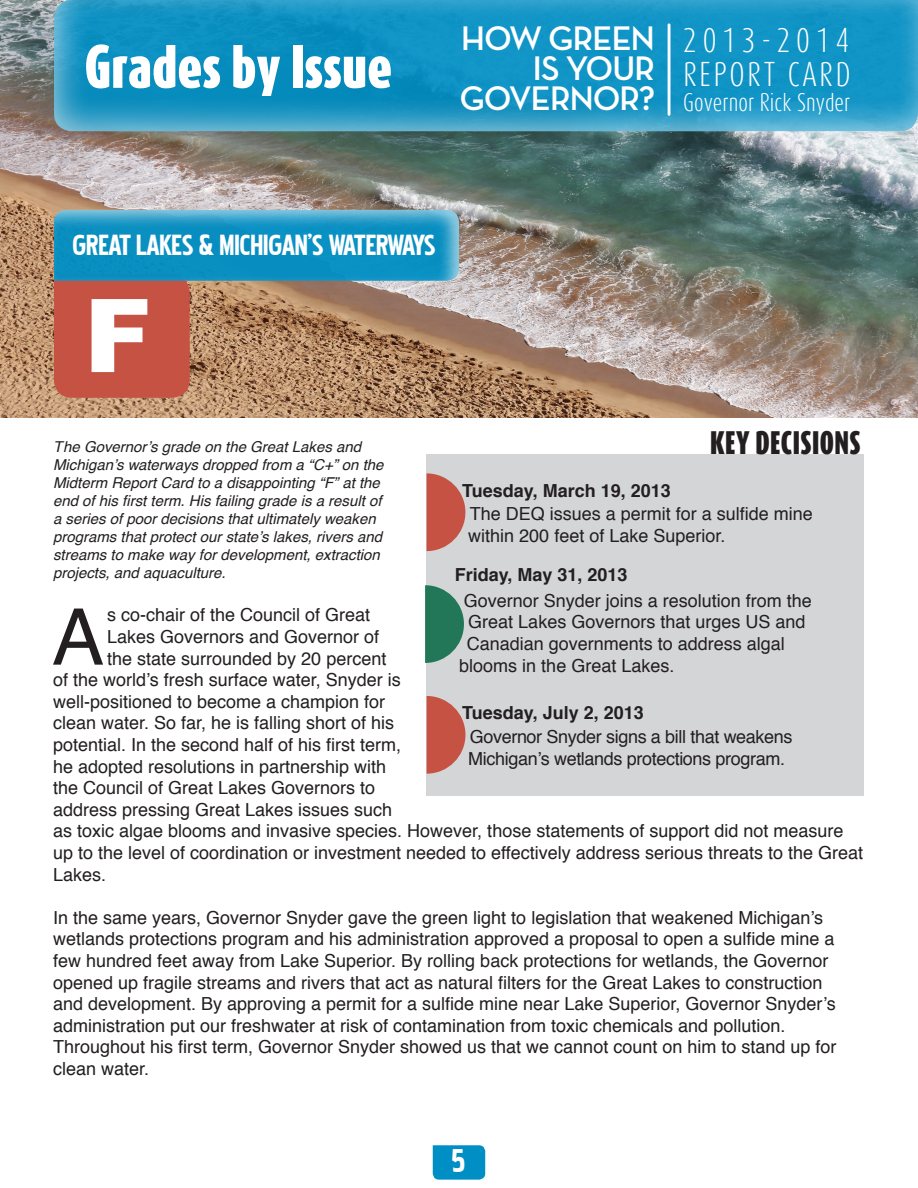
<style>
.page{position:relative;width:918px;height:1188px;background:#fff}
.page>*{position:absolute;margin:0;border:0;box-sizing:border-box;transform-origin:0 0}
.t1{font:900 102px "Arial";color:#fff}
.t2{font:78.3px "Helvetica";color:#231f20}
.t3{font:900 51px "Dax Compact";color:#fff}
.t4{font:40.8px "Pakenham";color:#fff}
.t5{font:36.15px "Pakenham";letter-spacing:-.02em;color:#fff}
.t6{font:700 34.65px/29.8px "Neutra Disp";letter-spacing:-.02em;color:#fff;text-align:right}
.t7{font:300 28.65px/34.3px "Dax Compact";letter-spacing:.095em;color:#fff}
.t8{font:900 27px "Dax Compact";letter-spacing:.015em;color:#231f20}
.t9{font:300 21.45px "Dax Compact";color:#fff}
.t10{font:18px/21.6px "Helvetica";color:#231f20}
.t11{font:18px/21.6px "Helvetica";letter-spacing:-.02em;color:#231f20}
.t12{font:700 18px "Helvetica";color:#231f20}
.t13{font:italic 15px/18px "Helvetica";color:#231f20}
.s1{font-family:"Neutra Disp";font-weight:700;font-size:34.65px}
</style>
<div class="page">
<img style="left:0;top:0;width:918px;height:418px">
<div style="left:433px;top:1145px;width:52px;height:35px;background:#008fc5"></div>
<svg style="left:53px;top:0;width:865px;height:133px;background:#1b96c4"></svg>
<hr style="left:668px;top:25px;width:2px;height:89px;background:#fff">
<div style="left:427px;top:454px;width:437px;height:342px;background:#d4d5d7"></div>
<svg style="left:54px;top:282px;width:405px;height:116px;background:#b4745b"></svg>
<svg style="left:53px;top:208px;width:406px;height:74px;background:#2295c0"></svg>
<svg style="left:425px;top:585px;width:39px;height:78px"></svg>
<svg style="left:427px;top:696px;width:38px;height:78px"></svg>
<svg style="left:427px;top:473px;width:38px;height:78px"></svg>
<h3 class="t3" style="left:85px;top:44px;width:309px">Grades by Issue</h3>
<h3 class="t6" style="left:461px;top:25px;width:195px">HOW GREEN<br>IS YOUR</h3>
<p class="t9" style="left:460px;top:93px;width:392px"><span class="s1">GOVERNOR?</span> Governor Rick Snyder</p>
<h3 class="t7" style="left:683px;top:25px;width:169px">2013-2014<br>REPORT CARD</h3>
<h3 class="t5" style="left:72px;top:221px;width:366px">GREAT LAKES &amp; MICHIGAN’S WATERWAYS</h3>
<h1 class="t1" style="left:84px;top:277px;width:70px">F</h1>
<p class="t13" style="left:53px;top:438px;width:310px">The Governor’s grade on the Great Lakes and</p>
<h3 class="t8" style="left:710px;top:431px;width:152px">KEY DECISIONS</h3>
<p class="t13" style="left:53px;top:456px;width:332px">Michigan’s waterways dropped from a “C+” on the Midterm Report Card to a disappointing “F” at the end of his 昀椀rst term. His failing grade is a result of a series of poor decisions that ultimately weaken programs that protect our state’s lakes, rivers and streams to make way for development, extraction projects, and aquaculture.</p>
<h2 class="t2" style="left:52px;top:607px;width:54px">A</h2>
<p class="t10" style="left:107px;top:605px;width:265px">s co-chair of the Council of Great</p>
<p class="t12" style="left:462px;top:483px;width:210px">Tuesday, March 19, 2013</p>
<p class="t10" style="left:468px;top:503px;width:346px">The DEQ issues a permit for a sul昀椀de mine within 200 feet of Lake Superior.</p>
<p class="t12" style="left:455px;top:568px;width:174px">Friday, May 31, 2013</p>
<p class="t10" style="left:464px;top:590px;width:350px">Governor Snyder joins a resolution from the</p>
<p class="t10" style="left:468px;top:613px;width:339px">Great Lakes Governors that urges US and</p>
<p class="t10" style="left:467px;top:635px;width:320px">Canadian governments to address algal</p>
<p class="t10" style="left:459px;top:656px;width:217px">blooms in the Great Lakes.</p>
<p class="t12" style="left:462px;top:705px;width:183px">Tuesday, July 2, 2013</p>
<p class="t11" style="left:468px;top:728px;width:326px">Governor Snyder signs a bill that weakens<br>Michigan’s wetlands protections program.</p>
<p class="t10" style="left:107px;top:626px;width:274px">Lakes Governors and Governor of</p>
<p class="t10" style="left:107px;top:649px;width:281px">the state surrounded by 20 percent</p>
<p class="t10" style="left:53px;top:670px;width:349px">of the world’s fresh surface water, Snyder is</p>
<p class="t10" style="left:53px;top:691px;width:334px">well-positioned to become a champion for</p>
<p class="t10" style="left:53px;top:713px;width:343px">clean water. So far, he is falling short of his</p>
<p class="t10" style="left:53px;top:734px;width:350px">potential. In the second half of his 昀椀rst term,</p>
<p class="t10" style="left:53px;top:757px;width:335px">he adopted resolutions in partnership with</p>
<p class="t10" style="left:53px;top:778px;width:324px">the Council of Great Lakes Governors to</p>
<p class="t10" style="left:53px;top:800px;width:341px">address pressing Great Lakes issues such</p>
<p class="t10" style="left:53px;top:821px;width:792px">as toxic algae blooms and invasive species. However, those statements of support did not measure</p>
<p class="t10" style="left:53px;top:842px;width:811px">up to the level of coordination or investment needed to effectively address serious threats to the Great</p>
<p class="t10" style="left:53px;top:865px;width:55px">Lakes.</p>
<p class="t10" style="left:53px;top:907px;width:785px">In the same years, Governor Snyder gave the green light to legislation that weakened Michigan’s wetlands protections program and his administration approved a proposal to open a sul昀椀de mine a few hundred feet away from Lake Superior. By rolling back protections for wetlands, the Governor opened up fragile streams and rivers that act as natural 昀椀lters for the Great Lakes to construction and development. By approving a permit for a sul昀椀de mine near Lake Superior, Governor Snyder’s administration put our freshwater at risk of contamination from toxic chemicals and pollution.<br>Throughout his 昀椀rst term, Governor Snyder showed us that we cannot count on him to stand up for clean water.</p>
<h3 class="t4" style="left:451px;top:1134px;width:16px">5</h3>
</div>
